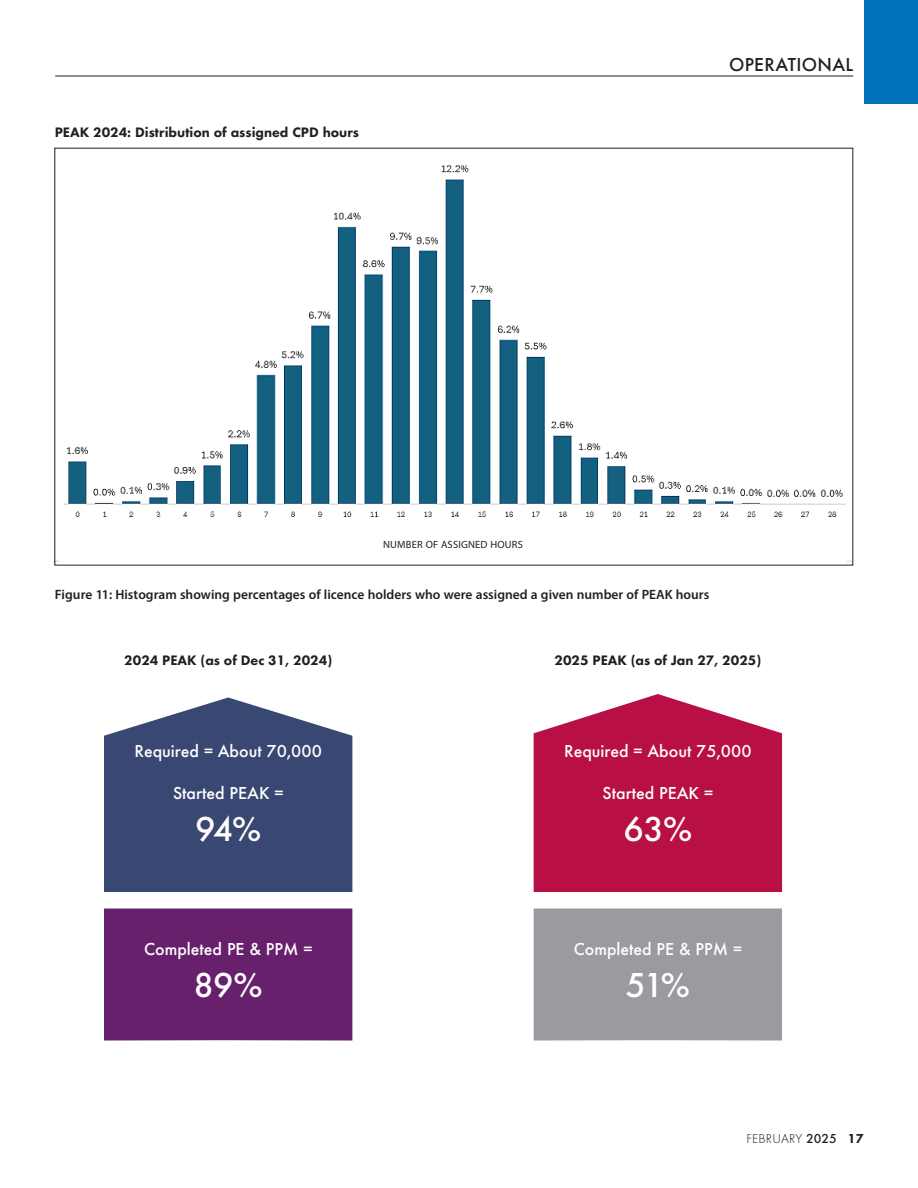
<style>
.page{position:relative;width:918px;height:1188px;background:#fff}
.page>*{position:absolute;margin:0;border:0;box-sizing:border-box;transform-origin:0 0}
.Body_Myriad{font:500 36px "Futura PT";letter-spacing:-.05em;color:#fff}
.t1{font:500 19.5px "Futura PT";letter-spacing:.015em;color:#231f20}
.Body_Myriad-2{font:500 18px "Futura PT";color:#fff}
.Body_Myriad-3{font:800 14.25px "Futura PT";color:#231f20}
.Body_Fru_2017{font:600 13.5px "Myriad Pro";color:#231f20}
.Body_Fru_Indent_2017{font:300 13.5px "Futura PT";letter-spacing:.01em;color:#231f20}
.Body_Fru_2017-2{font:10.5px "Myriad Pro";letter-spacing:.02em;color:#231f20}
.s1{font-weight:500}
.s2{font-weight:800}
</style>
<div class="page">
<div style="left:534px;top:909px;width:248px;height:132px;background:#999b9e"></div>
<div style="left:864px;top:0;width:54px;height:104px;background:#0072bc"></div>
<hr style="left:55px;top:76px;width:798px;height:1px;background:#231f20">
<img style="left:56px;top:164px;width:795px;height:398px">
<svg style="left:104px;top:697px;width:248px;height:195px;background:#4c5a80"></svg>
<div style="left:104px;top:909px;width:248px;height:132px;background:#67206c"></div>
<svg style="left:534px;top:694px;width:248px;height:198px;background:#bf2657"></svg>
<div style="left:59px;top:540px;width:788px;height:22px;background:#fff"></div>
<p class="Body_Myriad-3" style="left:55px;top:123px;width:306px">PEAK 2024: Distribution of assigned CPD hours</p>
<p class="t1" style="left:729px;top:52px;width:125px">OPERATIONAL</p>
<p class="Body_Fru_2017-2" style="left:383px;top:538px;width:141px">NUMBER OF ASSIGNED HOURS</p>
<p class="Body_Fru_2017" style="left:55px;top:585px;width:656px">Figure 11: Histogram showing percentages of licence holders who were assigned a given number of PEAK hours</p>
<p class="Body_Myriad-3" style="left:124px;top:651px;width:209px">2024 PEAK (as of Dec 31, 2024)</p>
<p class="Body_Myriad-3" style="left:555px;top:651px;width:208px">2025 PEAK (as of Jan 27, 2025)</p>
<p class="Body_Myriad-2" style="left:134px;top:740px;width:189px">Required = About 70,000</p>
<p class="Body_Myriad-2" style="left:173px;top:782px;width:112px">Started PEAK =</p>
<p class="Body_Myriad" style="left:195px;top:808px;width:68px">94%</p>
<p class="Body_Myriad-2" style="left:144px;top:938px;width:170px">Completed PE &amp; PPM =</p>
<p class="Body_Myriad" style="left:194px;top:964px;width:71px">89%</p>
<p class="Body_Myriad-2" style="left:564px;top:740px;width:189px">Required = About 75,000</p>
<p class="Body_Myriad-2" style="left:603px;top:782px;width:112px">Started PEAK =</p>
<p class="Body_Myriad" style="left:623px;top:808px;width:70px">63%</p>
<p class="Body_Myriad-2" style="left:574px;top:938px;width:170px">Completed PE &amp; PPM =</p>
<p class="Body_Myriad" style="left:626px;top:964px;width:66px">51%</p>
<p class="Body_Fru_Indent_2017" style="left:747px;top:1131px;width:119px">FEBRUARY <span class="s1">2025</span> <span class="s2">17</span></p>
</div>
